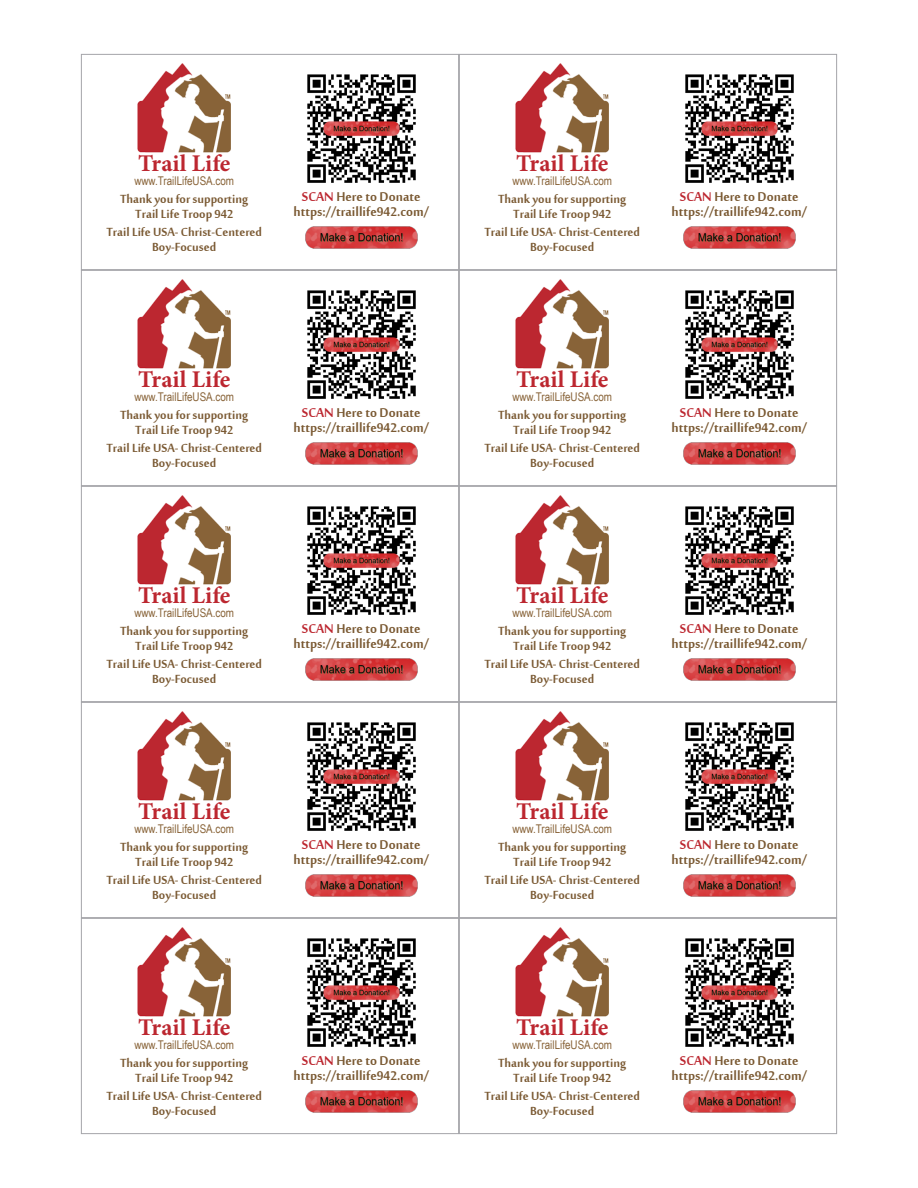
<style>
.page{position:relative;width:918px;height:1188px;background:#fff}
.page>*{position:absolute;margin:0;border:0;box-sizing:border-box;transform-origin:0 0}
.t1{font:700 24px "Minion Pro";color:#bc2730}
.t2{font:19.5px/15px "Mool Boran";color:#7a5932;text-align:center}
.t3{font:18px/15px "Mool Boran";color:#7a5932;text-align:center}
.t4{font:12px "Arial Narrow";color:#886338}
.s1{color:#bc2730}
</style>
<div class="page">
<img style="left:138px;top:63px;width:93px;height:90px">
<img style="left:305px;top:227px;width:112px;height:22px">
<img style="left:307px;top:74px;width:109px;height:109px">
<div style="left:81px;top:54px;width:378px;height:216px;border:1px solid #a4a5a9"></div>
<img style="left:516px;top:63px;width:93px;height:90px">
<img style="left:683px;top:227px;width:112px;height:22px">
<img style="left:685px;top:74px;width:109px;height:109px">
<div style="left:459px;top:54px;width:378px;height:216px;border:1px solid #a4a5a9"></div>
<img style="left:138px;top:279px;width:93px;height:90px">
<img style="left:305px;top:443px;width:112px;height:22px">
<img style="left:307px;top:290px;width:109px;height:109px">
<div style="left:81px;top:270px;width:378px;height:216px;border:1px solid #a4a5a9"></div>
<img style="left:516px;top:279px;width:93px;height:90px">
<img style="left:683px;top:443px;width:112px;height:22px">
<img style="left:685px;top:290px;width:109px;height:109px">
<div style="left:459px;top:270px;width:378px;height:216px;border:1px solid #a4a5a9"></div>
<img style="left:138px;top:495px;width:93px;height:90px">
<img style="left:305px;top:659px;width:112px;height:22px">
<img style="left:307px;top:506px;width:109px;height:109px">
<div style="left:81px;top:486px;width:378px;height:216px;border:1px solid #a4a5a9"></div>
<img style="left:516px;top:495px;width:93px;height:90px">
<img style="left:683px;top:659px;width:112px;height:22px">
<img style="left:685px;top:506px;width:109px;height:109px">
<div style="left:459px;top:486px;width:378px;height:216px;border:1px solid #a4a5a9"></div>
<img style="left:138px;top:711px;width:93px;height:90px">
<img style="left:305px;top:875px;width:112px;height:22px">
<img style="left:307px;top:722px;width:109px;height:109px">
<div style="left:81px;top:702px;width:378px;height:216px;border:1px solid #a4a5a9"></div>
<img style="left:516px;top:711px;width:93px;height:90px">
<img style="left:683px;top:875px;width:112px;height:22px">
<img style="left:685px;top:722px;width:109px;height:109px">
<div style="left:459px;top:702px;width:378px;height:216px;border:1px solid #a4a5a9"></div>
<img style="left:138px;top:927px;width:93px;height:90px">
<img style="left:305px;top:1091px;width:112px;height:22px">
<img style="left:307px;top:938px;width:109px;height:109px">
<div style="left:81px;top:918px;width:378px;height:216px;border:1px solid #a4a5a9"></div>
<img style="left:516px;top:927px;width:93px;height:90px">
<img style="left:683px;top:1091px;width:112px;height:22px">
<img style="left:685px;top:938px;width:109px;height:109px">
<div style="left:459px;top:918px;width:378px;height:216px;border:1px solid #a4a5a9"></div>
<h1 class="t1" style="left:138px;top:146px;width:94px">Trail Life</h1>
<p class="t4" style="left:134px;top:172px;width:101px">www.TrailLifeUSA.com</p>
<p class="t3" style="left:120px;top:190px;width:130px">Thank you for supporting<br>Trail Life Troop 942</p>
<p class="t3" style="left:106px;top:223px;width:157px">Trail Life USA- Christ-Centered<br>Boy-Focused</p>
<p class="t2" style="left:294px;top:187px;width:137px"><span class="s1">SCAN</span> Here to Donate https://traillife942.com/</p>
<h1 class="t1" style="left:138px;top:362px;width:94px">Trail Life</h1>
<p class="t4" style="left:134px;top:388px;width:101px">www.TrailLifeUSA.com</p>
<p class="t3" style="left:120px;top:406px;width:130px">Thank you for supporting<br>Trail Life Troop 942</p>
<p class="t3" style="left:106px;top:439px;width:157px">Trail Life USA- Christ-Centered<br>Boy-Focused</p>
<p class="t2" style="left:294px;top:403px;width:137px"><span class="s1">SCAN</span> Here to Donate https://traillife942.com/</p>
<h1 class="t1" style="left:138px;top:578px;width:94px">Trail Life</h1>
<p class="t4" style="left:134px;top:604px;width:101px">www.TrailLifeUSA.com</p>
<p class="t3" style="left:120px;top:622px;width:130px">Thank you for supporting<br>Trail Life Troop 942</p>
<p class="t3" style="left:106px;top:655px;width:157px">Trail Life USA- Christ-Centered<br>Boy-Focused</p>
<p class="t2" style="left:294px;top:619px;width:137px"><span class="s1">SCAN</span> Here to Donate https://traillife942.com/</p>
<h1 class="t1" style="left:138px;top:794px;width:94px">Trail Life</h1>
<p class="t4" style="left:134px;top:820px;width:101px">www.TrailLifeUSA.com</p>
<p class="t3" style="left:120px;top:838px;width:130px">Thank you for supporting<br>Trail Life Troop 942</p>
<p class="t3" style="left:106px;top:871px;width:157px">Trail Life USA- Christ-Centered<br>Boy-Focused</p>
<p class="t2" style="left:294px;top:835px;width:137px"><span class="s1">SCAN</span> Here to Donate https://traillife942.com/</p>
<h1 class="t1" style="left:138px;top:1010px;width:94px">Trail Life</h1>
<p class="t4" style="left:134px;top:1036px;width:101px">www.TrailLifeUSA.com</p>
<p class="t3" style="left:120px;top:1054px;width:130px">Thank you for supporting<br>Trail Life Troop 942</p>
<p class="t3" style="left:106px;top:1087px;width:157px">Trail Life USA- Christ-Centered<br>Boy-Focused</p>
<p class="t2" style="left:294px;top:1051px;width:137px"><span class="s1">SCAN</span> Here to Donate https://traillife942.com/</p>
<h1 class="t1" style="left:516px;top:146px;width:94px">Trail Life</h1>
<p class="t4" style="left:512px;top:172px;width:101px">www.TrailLifeUSA.com</p>
<p class="t3" style="left:498px;top:190px;width:130px">Thank you for supporting<br>Trail Life Troop 942</p>
<p class="t3" style="left:484px;top:223px;width:157px">Trail Life USA- Christ-Centered<br>Boy-Focused</p>
<p class="t2" style="left:672px;top:187px;width:137px"><span class="s1">SCAN</span> Here to Donate https://traillife942.com/</p>
<h1 class="t1" style="left:516px;top:362px;width:94px">Trail Life</h1>
<p class="t4" style="left:512px;top:388px;width:101px">www.TrailLifeUSA.com</p>
<p class="t3" style="left:498px;top:406px;width:130px">Thank you for supporting<br>Trail Life Troop 942</p>
<p class="t3" style="left:484px;top:439px;width:157px">Trail Life USA- Christ-Centered<br>Boy-Focused</p>
<p class="t2" style="left:672px;top:403px;width:137px"><span class="s1">SCAN</span> Here to Donate https://traillife942.com/</p>
<h1 class="t1" style="left:516px;top:578px;width:94px">Trail Life</h1>
<p class="t4" style="left:512px;top:604px;width:101px">www.TrailLifeUSA.com</p>
<p class="t3" style="left:498px;top:622px;width:130px">Thank you for supporting<br>Trail Life Troop 942</p>
<p class="t3" style="left:484px;top:655px;width:157px">Trail Life USA- Christ-Centered<br>Boy-Focused</p>
<p class="t2" style="left:672px;top:619px;width:137px"><span class="s1">SCAN</span> Here to Donate https://traillife942.com/</p>
<h1 class="t1" style="left:516px;top:794px;width:94px">Trail Life</h1>
<p class="t4" style="left:512px;top:820px;width:101px">www.TrailLifeUSA.com</p>
<p class="t3" style="left:498px;top:838px;width:130px">Thank you for supporting<br>Trail Life Troop 942</p>
<p class="t3" style="left:484px;top:871px;width:157px">Trail Life USA- Christ-Centered<br>Boy-Focused</p>
<p class="t2" style="left:672px;top:835px;width:137px"><span class="s1">SCAN</span> Here to Donate https://traillife942.com/</p>
<h1 class="t1" style="left:516px;top:1010px;width:94px">Trail Life</h1>
<p class="t4" style="left:512px;top:1036px;width:101px">www.TrailLifeUSA.com</p>
<p class="t3" style="left:498px;top:1054px;width:130px">Thank you for supporting<br>Trail Life Troop 942</p>
<p class="t3" style="left:484px;top:1087px;width:157px">Trail Life USA- Christ-Centered<br>Boy-Focused</p>
<p class="t2" style="left:672px;top:1051px;width:137px"><span class="s1">SCAN</span> Here to Donate https://traillife942.com/</p>
</div>
